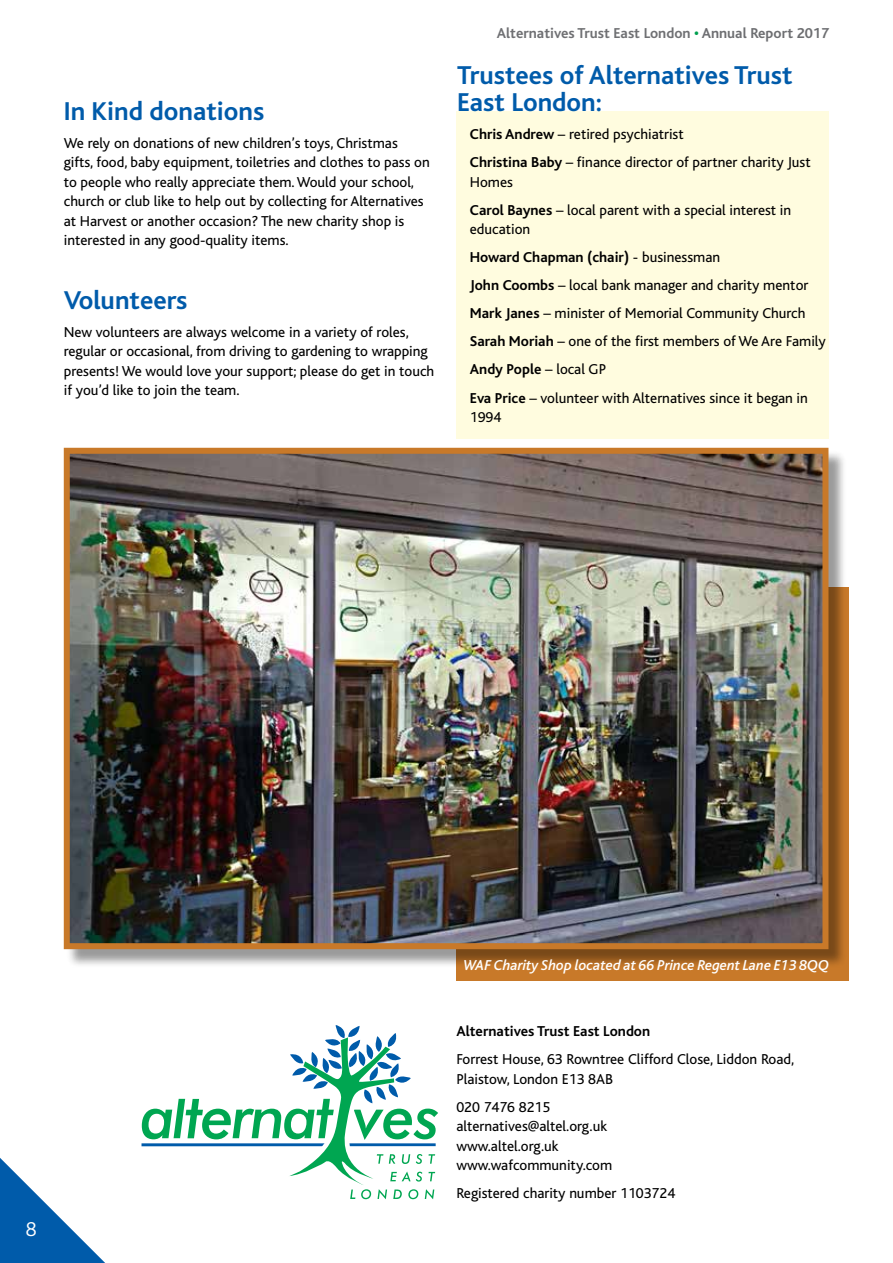
<style>
.page{position:relative;width:893px;height:1263px;background:#fff}
.page>*{position:absolute;margin:0;border:0;box-sizing:border-box;transform-origin:0 0}
.t1{font:700 27px/27px "Bliss";color:#005baa}
.t2{font:300 21px "Bliss";color:#fff}
.t3{font:15px/19.5px "Bliss";color:#000}
.t4{font:italic 500 15px "Bliss";color:#fff}
.t5{font:700 15px "Bliss";color:#6f7073}
.t6{font:700 15px "Bliss";color:#000}
.s1{color:#009f4f}
.s2{color:#6d6e71}
.s3{font-weight:700}
</style>
<div class="page">
<svg style="left:0;top:1158px;width:105px;height:105px"></svg>
<div style="left:456px;top:587px;width:393px;height:393px;background:#c87929"></div>
<div style="left:456px;top:111px;width:373px;height:328px;background:#fffcdf"></div>
<svg style="left:142px;top:1025px;width:296px;height:174px"></svg>
<div style="left:66px;top:450px;width:781px;height:518px;background:#000;opacity:.4"></div>
<img style="left:71px;top:455px;width:750px;height:487px">
<div style="left:64px;top:448px;width:764px;height:501px;border:6px solid #c87929"></div>
<h1 class="t1" style="left:64px;top:98px;width:202px">In Kind donations</h1>
<p class="t3" style="left:64px;top:134px;width:367px">We rely on donations of new children’s toys, Christmas gifts, food, baby equipment, toiletries and clothes to pass on to people who really appreciate them. Would your school, church or club like to help out by collecting for Alternatives at Harvest or another occasion? The new charity shop is interested in any good-quality items.</p>
<h1 class="t1" style="left:64px;top:287px;width:125px">Volunteers</h1>
<p class="t3" style="left:64px;top:323px;width:372px">New volunteers are always welcome in a variety of roles, regular or occasional, from driving to gardening to wrapping presents! We would love your support; please do get in touch if you’d like to join the team.</p>
<p class="t5" style="left:497px;top:25px;width:334px">Alternatives Trust East London <span class="s1">•</span> <span class="s2">Annual Report 2017</span></p>
<h1 class="t1" style="left:457px;top:63px;width:337px">Trustees of Alternatives Trust<br>East London:</h1>
<p class="t3" style="left:470px;top:121px;width:342px;line-height:28px"><span class="s3">Chris Andrew</span> – retired psychiatrist<br><span class="s3">Christina Baby</span> – finance director of partner charity Just</p>
<p class="t3" style="left:470px;top:168px;width:323px;line-height:28px">Homes<br><span class="s3">Carol Baynes</span> – local parent with a special interest in</p>
<p class="t3" style="left:470px;top:216px;width:357px;line-height:28px">education<br><span class="s3">Howard Chapman (chair)</span> - businessman<br><span class="s3">John Coombs</span> – local bank manager and charity mentor <span class="s3">Mark Janes</span> – minister of Memorial Community Church <span class="s3">Sarah Moriah</span> – one of the first members of We Are Family <span class="s3">Andy Pople</span> – local GP<br><span class="s3">Eva Price</span> – volunteer with Alternatives since it began in</p>
<p class="t3" style="left:470px;top:408px;width:33px">1994</p>
<h2 class="t2" style="left:26px;top:1218px;width:12px">8</h2>
<p class="t4" style="left:463px;top:958px;width:367px">WAF Charity Shop located at 66 Prince Regent Lane E13 8QQ</p>
<p class="t6" style="left:456px;top:1023px;width:195px">Alternatives Trust East London</p>
<p class="t3" style="left:456px;top:1050px;width:339px">Forrest House, 63 Rowntree Clifford Close, Liddon Road,<br>Plaistow, London E13 8AB</p>
<p class="t3" style="left:456px;top:1097px;width:157px">020 7476 8215 alternatives@altel.org.uk www.altel.org.uk www.wafcommunity.com</p>
<p class="t3" style="left:456px;top:1184px;width:220px">Registered charity number 1103724</p>
</div>
